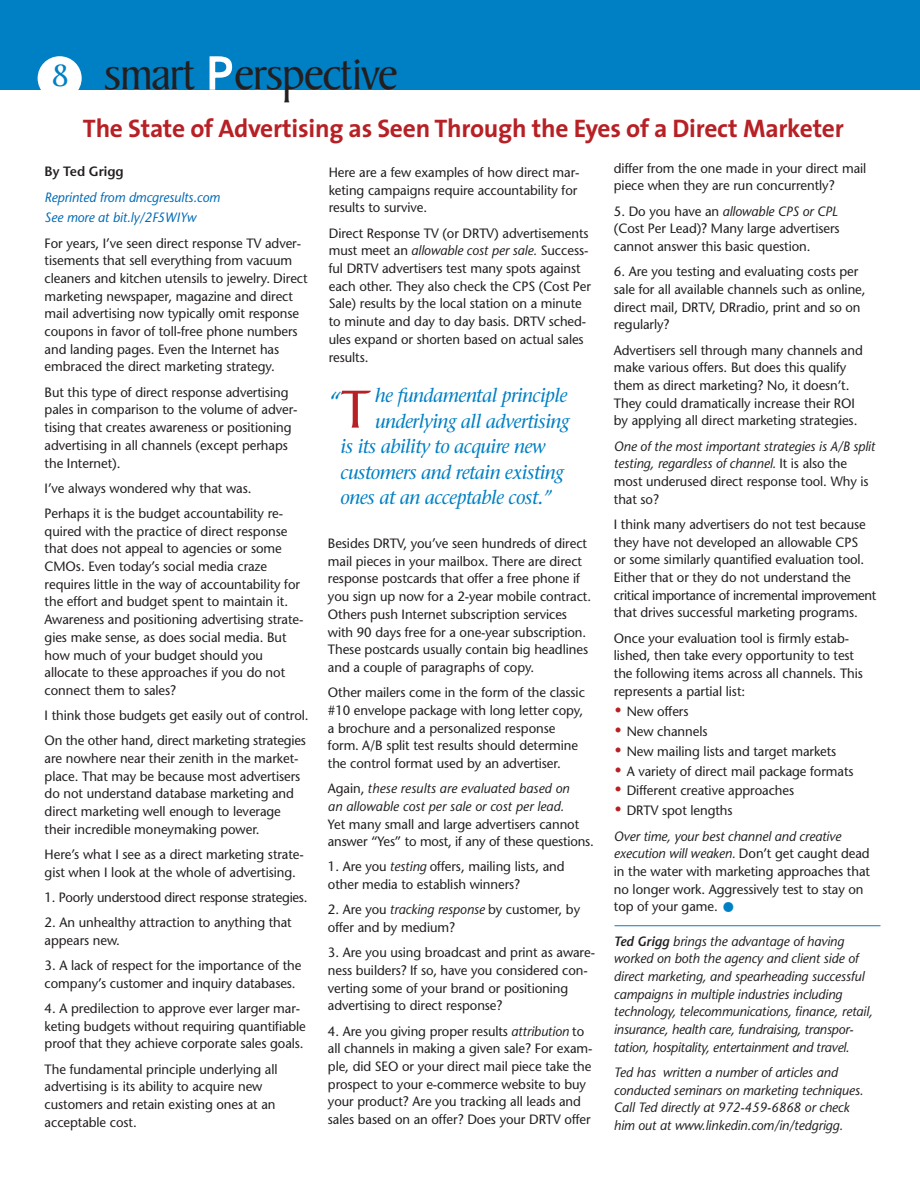
<style>
.page{position:relative;width:920px;height:1191px;background:#fff}
.page>*{position:absolute;margin:0;border:0;box-sizing:border-box;transform-origin:0 0}
.t1{font:57.75px "Baker Signet";color:#b72025}
.t2{font:48px "Baker Signet";letter-spacing:-.035em;color:#231f20}
.t3{font:700 25.5px "The Sans";letter-spacing:-.01em;color:#b72025}
.t4{font:italic 25.2px "Stone Serif";color:#0080c4}
.t5{font:italic 19.5px "Stone Serif";letter-spacing:-.025em;color:#0080c4;scale:.96 1}
.t6{font:13.5px/17.7px "Stone Sans";letter-spacing:-.005em;color:#231f20}
.t7{font:italic 13.5px/17.7px "Stone Sans";letter-spacing:-.005em;color:#231f20}
.t8{font:italic 13.5px/20.7px "Stone Sans";letter-spacing:-.005em;color:#006ab5}
.t9{font:600 13.5px "Stone Sans";letter-spacing:-.005em;color:#231f20}
.s1{font-size:33.15px;color:#0080c4}
.s2{font-family:"SIL Hei Med Jian";color:#fff}
.s3{font-style:italic}
.s4{font-style:normal}
.s5{font-family:"Adobe Garamond Pro";font-style:italic;font-size:18px;color:#b72025}
.s6{font-family:"Adobe Garamond Pro";font-size:18px;color:#b72025}
.s7{font-weight:600;font-size:28.5px;color:#0080c4}
.s8{font-weight:600}
</style>
<div class="page">
<div style="left:0;top:0;width:919px;height:90px;background:#0080c4"></div>
<div style="left:38px;top:56px;width:44px;height:44px;background:#fff;border-radius:50%"></div>
<hr style="left:614px;top:925px;width:266px;height:1px;background:#0080c4">
<h2 class="t2" style="left:52px;top:55px;width:348px"><span class="s1">8</span> smart <span class="s2">P</span>erspective</h2>
<h3 class="t3" style="left:83px;top:119px;width:762px">The State of Advertising as Seen Through the Eyes of a Direct Marketer</h3>
<p class="t9" style="left:45px;top:166px;width:81px">By Ted Grigg</p>
<p class="t8" style="left:45px;top:188px;width:177px">Reprinted from dmcgresults.com<br>See more at bit.ly/2F5WIYw</p>
<p class="t6" style="left:45px;top:235px;width:264px">For years, I’ve seen direct response TV adver&shy;tisements that sell everything from vacuum cleaners and kitchen utensils to jewelry. Direct marketing newspaper, magazine and direct mail advertising now typically omit response coupons in favor of toll-free phone numbers and landing pages. Even the Internet has embraced the direct marketing strategy.</p>
<p class="t6" style="left:45px;top:384px;width:254px">But this type of direct response advertising pales in comparison to the volume of adver&shy;tising that creates awareness or positioning advertising in all channels (except perhaps the Internet).</p>
<p class="t6" style="left:45px;top:477px;width:240px;line-height:25.2px">I’ve always wondered why that was.<br>Perhaps it is the budget accountability re-</p>
<p class="t6" style="left:45px;top:523px;width:260px">quired with the practice of direct response that does not appeal to agencies or some CMOs. Even today’s social media craze requires little in the way of accountability for the effort and budget spent to maintain it.<br>Awareness and positioning advertising strate&shy;gies make sense, as does social media. But how much of your budget should you allocate to these approaches if you do not connect them to sales?</p>
<p class="t6" style="left:45px;top:704px;width:265px;line-height:25.2px">I think those budgets get easily out of control.<br>On the other hand, direct marketing strategies</p>
<p class="t6" style="left:45px;top:751px;width:257px">are nowhere near their zenith in the market&shy;place. That may be because most advertisers do not understand database marketing and direct marketing well enough to leverage their incredible moneymaking power.</p>
<p class="t6" style="left:45px;top:847px;width:260px">Here’s what I see as a direct marketing strate&shy;gist when I look at the whole of advertising.</p>
<p class="t6" style="left:45px;top:890px;width:264px">1. Poorly understood direct response strategies.</p>
<p class="t6" style="left:45px;top:915px;width:248px">2. An unhealthy attraction to anything that appears new.</p>
<p class="t6" style="left:45px;top:958px;width:258px">3. A lack of respect for the importance of the company’s customer and inquiry databases.</p>
<p class="t6" style="left:45px;top:1001px;width:263px">4. A predilection to approve ever larger mar&shy;keting budgets without requiring quantifiable proof that they achieve corporate sales goals.</p>
<p class="t6" style="left:45px;top:1061px;width:234px">The fundamental principle underlying all advertising is its ability to acquire new customers and retain existing ones at an acceptable cost.</p>
<p class="t6" style="left:328px;top:165px;width:252px">Here are a few examples of how direct mar&shy;keting campaigns require accountability for results to survive.</p>
<p class="t6" style="left:328px;top:225px;width:263px">Direct Response TV (or DRTV) advertisements must meet an <span class="s3">allowable cost per sale.</span> Success&shy;ful DRTV advertisers test many spots against each other. They also check the CPS (Cost Per Sale) results by the local station on a minute to minute and day to day basis. DRTV sched&shy;ules expand or shorten based on actual sales results.</p>
<h1 class="t1" style="left:340px;top:387px;width:32px">T</h1>
<h3 class="t5" style="left:374px;top:388px;width:202px">he fundamental principle</h3>
<h3 class="t4" style="left:328px;top:391px;width:14px">“</h3>
<h3 class="t5" style="left:375px;top:413px;width:204px">underlying all advertising</h3>
<h3 class="t5" style="left:340px;top:439px;width:215px">is its ability to acquire new</h3>
<h3 class="t5" style="left:340px;top:464px;width:234px">customers and retain existing</h3>
<h3 class="t5" style="left:340px;top:490px;width:222px">ones at an acceptable cost.”</h3>
<p class="t6" style="left:328px;top:536px;width:265px">Besides DRTV, you’ve seen hundreds of direct mail pieces in your mailbox. There are direct response postcards that offer a free phone if you sign up now for a 2-year mobile contract.<br>Others push Internet subscription services with 90 days free for a one-year subscription.<br>These postcards usually contain big headlines and a couple of paragraphs of copy.</p>
<p class="t6" style="left:328px;top:685px;width:258px">Other mailers come in the form of the classic #10 envelope package with long letter copy, a brochure and a personalized response form. A/B split test results should determine the control format used by an advertiser.</p>
<p class="t7" style="left:328px;top:781px;width:243px"><span class="s4">Again,</span> these results are evaluated based on an allowable cost per sale or cost per lead.</p>
<p class="t6" style="left:328px;top:816px;width:267px">Yet many small and large advertisers cannot answer “Yes” to most, if any of these questions.</p>
<p class="t6" style="left:328px;top:859px;width:238px">1. Are you <span class="s3">testing</span> offers, mailing lists, and other media to establish winners?</p>
<p class="t6" style="left:328px;top:902px;width:254px">2. Are you <span class="s3">tracking response</span> by customer, by offer and by medium?</p>
<p class="t6" style="left:328px;top:945px;width:268px">3. Are you using broadcast and print as aware&shy;ness builders? If so, have you considered con&shy;verting some of your brand or positioning advertising to direct response?</p>
<p class="t6" style="left:328px;top:1023px;width:266px">4. Are you giving proper results <span class="s3">attribution</span> to all channels in making a given sale? For exam&shy;ple, did SEO or your direct mail piece take the prospect to your e-commerce website to buy your product? Are you tracking all leads and sales based on an offer? Does your DRTV offer</p>
<p class="t6" style="left:613px;top:161px;width:254px">differ from the one made in your direct mail piece when they are run concurrently?</p>
<p class="t6" style="left:613px;top:203px;width:227px">5. Do you have an <span class="s3">allowable CPS or CPL </span>(Cost Per Lead)? Many large advertisers cannot answer this basic question.</p>
<p class="t6" style="left:613px;top:264px;width:253px">6. Are you testing and evaluating costs per sale for all available channels such as online, direct mail, DRTV, DRradio, print and so on regularly?</p>
<p class="t6" style="left:613px;top:342px;width:250px">Advertisers sell through many channels and make various offers. But does this qualify them as direct marketing? No, it doesn’t.<br>They could dramatically increase their ROI by applying all direct marketing strategies.</p>
<p class="t7" style="left:613px;top:438px;width:263px">One of the most important strategies is A/B split testing, regardless of channel. <span class="s4">It is also the most underused direct response tool. Why is that so?</span></p>
<p class="t6" style="left:613px;top:517px;width:264px">I think many advertisers do not test because they have not developed an allowable CPS<br>or some similarly quantified evaluation tool.<br>Either that or they do not understand the critical importance of incremental improvement that drives successful marketing programs.</p>
<p class="t6" style="left:613px;top:630px;width:250px">Once your evaluation tool is firmly estab&shy;lished, then take every opportunity to test the following items across all channels. This represents a partial list:</p>
<p class="t6" style="left:613px;top:703px;width:76px"><span class="s5">•</span> New offers</p>
<p class="t6" style="left:613px;top:723px;width:95px"><span class="s5">•</span> New channels</p>
<p class="t6" style="left:613px;top:743px;width:224px"><span class="s5">•</span> New mailing lists and target markets</p>
<p class="t6" style="left:613px;top:763px;width:241px"><span class="s5">•</span> A variety of direct mail package formats</p>
<p class="t6" style="left:613px;top:783px;width:182px"><span class="s5">•</span> Different creative approaches</p>
<p class="t7" style="left:613px;top:799px;width:229px;line-height:25.2px"><span class="s6">•</span> <span class="s4">DRTV spot lengths<br></span>Over time, your best channel and creative</p>
<p class="t6" style="left:613px;top:846px;width:257px"><span class="s3">execution will weaken.</span> Don’t get caught dead in the water with marketing approaches that no longer work. Aggressively test to stay on top of your game. <span class="s7">•</span></p>
<p class="t7" style="left:613px;top:933px;width:260px"><span class="s8">Ted Grigg</span> brings the advantage of having worked on both the agency and client side of direct marketing, and spearheading successful campaigns in multiple industries including technology, telecommunications, finance, retail, insurance, health care, fundraising, transpor&shy;tation, hospitality, entertainment and travel.</p>
<p class="t7" style="left:613px;top:1065px;width:251px">Ted has written a number of articles and conducted seminars on marketing techniques.<br>Call Ted directly at 972-459-6868 or check him out at www.linkedin.com/in/tedgrigg.</p>
</div>
